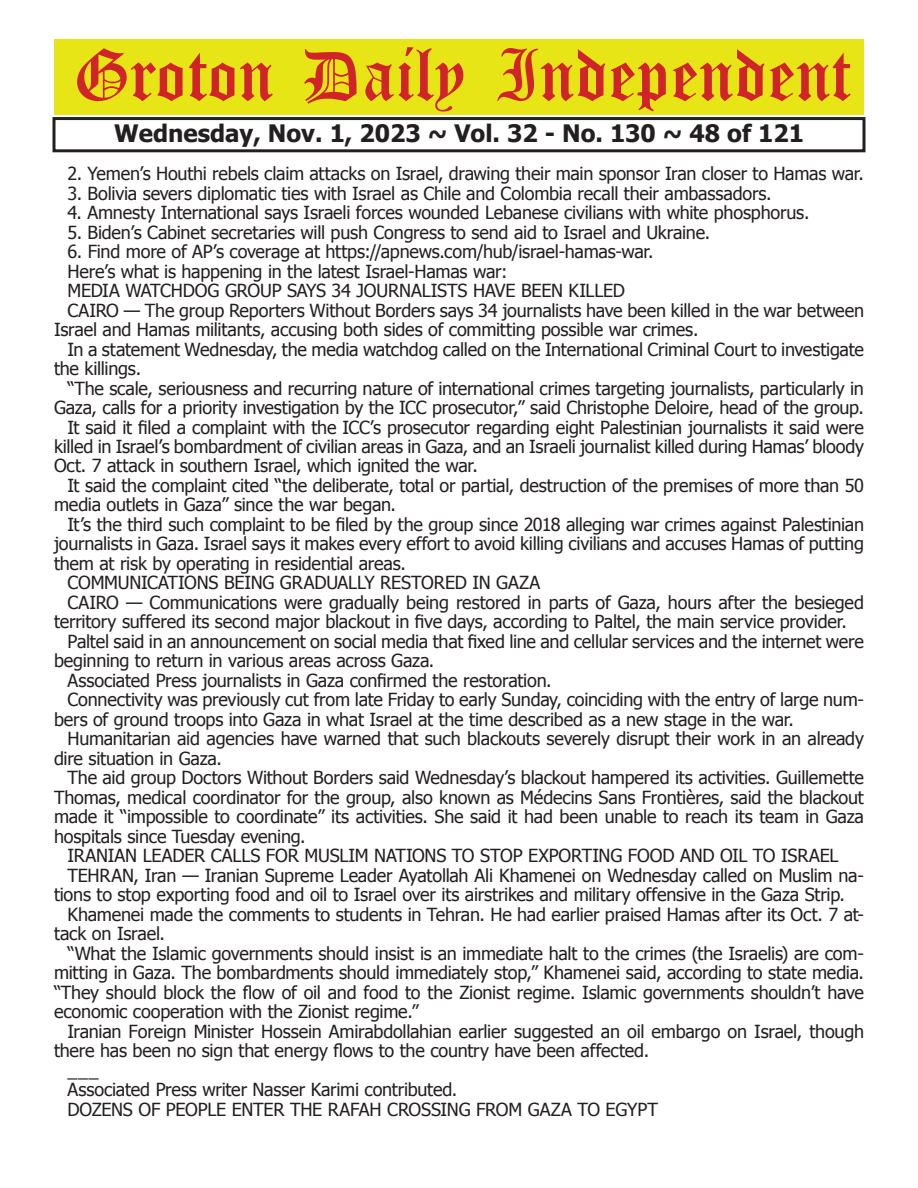
<style>
.page{position:relative;width:918px;height:1188px;background:#fff}
.page>*{position:absolute;margin:0;border:0;box-sizing:border-box;transform-origin:0 0}
.t1{font:54px "Old English Five";color:#d1232a}
.t2{font:700 24px "Tahoma";color:#231f20}
.t3{font:18px "Tahoma";letter-spacing:-.015em;color:#231f20}
</style>
<div class="page">
<div style="left:52px;top:117px;width:814px;height:35px;border:3px solid #231f20"></div>
<div style="left:54px;top:40px;width:810px;height:75px;background:#e7e515"></div>
<h1 class="t1" style="left:73px;top:50px;width:779px">Groton Daily Independent</h1>
<h2 class="t2" style="left:114px;top:116px;width:691px">Wednesday, Nov. 1, 2023 ~ Vol. 32 - No. 130 ~ 48 of 121</h2>
<p class="t3" style="left:68px;top:161px;width:798px">2. Yemen’s Houthi rebels claim attacks on Israel, drawing their main sponsor Iran closer to Hamas war.</p>
<p class="t3" style="left:68px;top:181px;width:706px">3. Bolivia severs diplomatic ties with Israel as Chile and Colombia recall their ambassadors.</p>
<p class="t3" style="left:68px;top:200px;width:743px">4. Amnesty International says Israeli forces wounded Lebanese civilians with white phosphorus.</p>
<p class="t3" style="left:68px;top:220px;width:644px">5. Biden’s Cabinet secretaries will push Congress to send aid to Israel and Ukraine.</p>
<p class="t3" style="left:68px;top:239px;width:588px">6. Find more of AP’s coverage at https://apnews.com/hub/israel-hamas-war.</p>
<p class="t3" style="left:68px;top:259px;width:441px">Here’s what is happening in the latest Israel-Hamas war:</p>
<p class="t3" style="left:68px;top:278px;width:559px">MEDIA WATCHDOG GROUP SAYS 34 JOURNALISTS HAVE BEEN KILLED</p>
<p class="t3" style="left:68px;top:298px;width:798px">CAIRO — The group Reporters Without Borders says 34 journalists have been killed in the war between</p>
<p class="t3" style="left:54px;top:317px;width:646px">Israel and Hamas militants, accusing both sides of committing possible war crimes.</p>
<p class="t3" style="left:68px;top:337px;width:798px">In a statement Wednesday, the media watchdog called on the International Criminal Court to investigate</p>
<p class="t3" style="left:54px;top:356px;width:89px">the killings.</p>
<p class="t3" style="left:68px;top:376px;width:798px">“The scale, seriousness and recurring nature of international crimes targeting journalists, particularly in</p>
<p class="t3" style="left:54px;top:395px;width:812px">Gaza, calls for a priority investigation by the ICC prosecutor,” said Christophe Deloire, head of the group.</p>
<p class="t3" style="left:68px;top:415px;width:798px">It said it filed a complaint with the ICC’s prosecutor regarding eight Palestinian journalists it said were</p>
<p class="t3" style="left:54px;top:434px;width:812px">killed in Israel’s bombardment of civilian areas in Gaza, and an Israeli journalist killed during Hamas’ bloody</p>
<p class="t3" style="left:54px;top:454px;width:425px">Oct. 7 attack in southern Israel, which ignited the war.</p>
<p class="t3" style="left:68px;top:473px;width:798px">It said the complaint cited “the deliberate, total or partial, destruction of the premises of more than 50</p>
<p class="t3" style="left:54px;top:493px;width:344px">media outlets in Gaza” since the war began.</p>
<p class="t3" style="left:68px;top:512px;width:798px">It’s the third such complaint to be filed by the group since 2018 alleging war crimes against Palestinian</p>
<p class="t3" style="left:54px;top:532px;width:811px">journalists in Gaza. Israel says it makes every effort to avoid killing civilians and accuses Hamas of putting</p>
<p class="t3" style="left:54px;top:551px;width:354px">them at risk by operating in residential areas.</p>
<p class="t3" style="left:68px;top:571px;width:474px">COMMUNICATIONS BEING GRADUALLY RESTORED IN GAZA</p>
<p class="t3" style="left:68px;top:590px;width:798px">CAIRO — Communications were gradually being restored in parts of Gaza, hours after the besieged</p>
<p class="t3" style="left:54px;top:610px;width:795px">territory suffered its second major blackout in five days, according to Paltel, the main service provider.</p>
<p class="t3" style="left:68px;top:629px;width:798px">Paltel said in an announcement on social media that fixed line and cellular services and the internet were</p>
<p class="t3" style="left:54px;top:649px;width:382px">beginning to return in various areas across Gaza.</p>
<p class="t3" style="left:68px;top:668px;width:486px">Associated Press journalists in Gaza confirmed the restoration.</p>
<p class="t3" style="left:68px;top:688px;width:798px">Connectivity was previously cut from late Friday to early Sunday, coinciding with the entry of large num-</p>
<p class="t3" style="left:54px;top:707px;width:742px">bers of ground troops into Gaza in what Israel at the time described as a new stage in the war.</p>
<p class="t3" style="left:68px;top:727px;width:798px">Humanitarian aid agencies have warned that such blackouts severely disrupt their work in an already</p>
<p class="t3" style="left:54px;top:746px;width:169px">dire situation in Gaza.</p>
<p class="t3" style="left:68px;top:766px;width:798px">The aid group Doctors Without Borders said Wednesday’s blackout hampered its activities. Guillemette</p>
<p class="t3" style="left:54px;top:785px;width:812px">Thomas, medical coordinator for the group, also known as Médecins Sans Frontières, said the blackout</p>
<p class="t3" style="left:54px;top:805px;width:811px">made it “impossible to coordinate” its activities. She said it had been unable to reach its team in Gaza</p>
<p class="t3" style="left:54px;top:824px;width:253px">hospitals since Tuesday evening.</p>
<p class="t3" style="left:68px;top:844px;width:773px">IRANIAN LEADER CALLS FOR MUSLIM NATIONS TO STOP EXPORTING FOOD AND OIL TO ISRAEL</p>
<p class="t3" style="left:68px;top:863px;width:798px">TEHRAN, Iran — Iranian Supreme Leader Ayatollah Ali Khamenei on Wednesday called on Muslim na-</p>
<p class="t3" style="left:54px;top:883px;width:793px">tions to stop exporting food and oil to Israel over its airstrikes and military offensive in the Gaza Strip.</p>
<p class="t3" style="left:68px;top:902px;width:798px">Khamenei made the comments to students in Tehran. He had earlier praised Hamas after its Oct. 7 at-</p>
<p class="t3" style="left:54px;top:922px;width:113px">tack on Israel.</p>
<p class="t3" style="left:68px;top:941px;width:798px">“What the Islamic governments should insist is an immediate halt to the crimes (the Israelis) are com-</p>
<p class="t3" style="left:54px;top:961px;width:812px">mitting in Gaza. The bombardments should immediately stop,” Khamenei said, according to state media.</p>
<p class="t3" style="left:54px;top:980px;width:811px">“They should block the flow of oil and food to the Zionist regime. Islamic governments shouldn’t have</p>
<p class="t3" style="left:54px;top:1000px;width:366px">economic cooperation with the Zionist regime.”</p>
<p class="t3" style="left:68px;top:1019px;width:798px">Iranian Foreign Minister Hossein Amirabdollahian earlier suggested an oil embargo on Israel, though</p>
<p class="t3" style="left:54px;top:1039px;width:597px">there has been no sign that energy flows to the country have been affected.</p>
<p class="t3" style="left:68px;top:1058px;width:33px">___</p>
<p class="t3" style="left:68px;top:1078px;width:391px">Associated Press writer Nasser Karimi contributed.</p>
<p class="t3" style="left:68px;top:1097px;width:592px">DOZENS OF PEOPLE ENTER THE RAFAH CROSSING FROM GAZA TO EGYPT</p>
</div>
